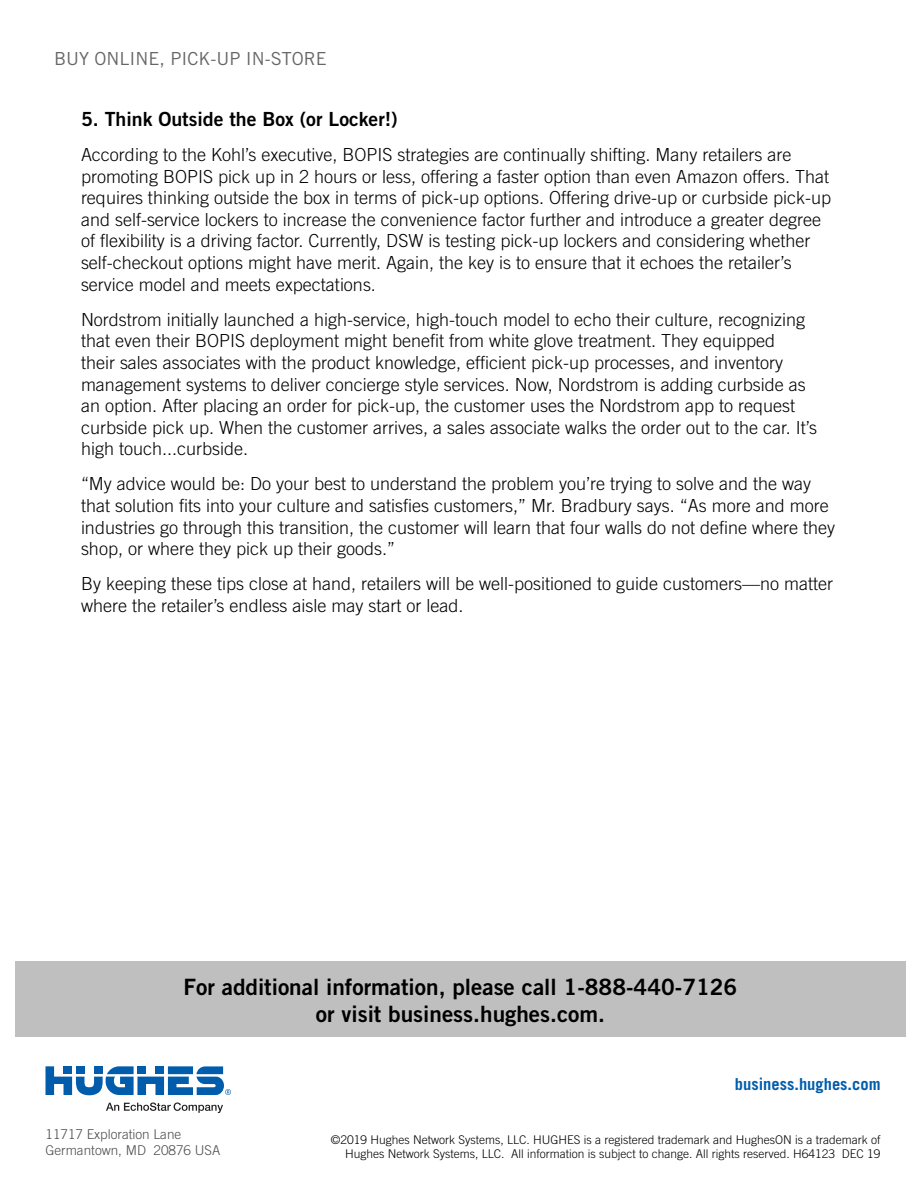
<style>
.page{position:relative;width:918px;height:1188px;background:#fff}
.page>*{position:absolute;margin:0;border:0;box-sizing:border-box;transform-origin:0 0}
.t1{font:22.5px/27px "Trade Gothic Bold Two";color:#000;text-align:center}
.Content{font:19.5px "Trade Gothic Bold Two";color:#000}
.Content-2{font:300 18px/21.6px "Trade Gothic";color:#000}
.t2{font:18px "Trade Gothic";color:#666}
.t3{font:700 16.5px "Trade Gothic";color:#015dac}
.t4{font:300 13.5px/16.2px "Trade Gothic";color:#4d4d4d}
.t5{font:300 12px/14.4px "Trade Gothic";color:#000;text-align:right}
</style>
<div class="page">
<svg style="left:46px;top:1066px;width:185px;height:29px"></svg>
<svg style="left:106px;top:1103px;width:117px;height:10px"></svg>
<div style="left:15px;top:961px;width:891px;height:76px;background:#bfbfbf"></div>
<p class="t2" style="left:54px;top:48px;width:274px">BUY ONLINE, PICK-UP IN-STORE</p>
<p class="Content" style="left:81px;top:107px;width:318px">5. Think Outside the Box (or Locker!)</p>
<p class="Content-2" style="left:81px;top:144px;width:752px">According to the Kohl’s executive, BOPIS strategies are continually shifting. Many retailers are promoting BOPIS pick up in 2 hours or less, offering a faster option than even Amazon offers. That requires thinking outside the box in terms of pick-up options. Offering drive-up or curbside pick-up and self-service lockers to increase the convenience factor further and introduce a greater degree of flexibility is a driving factor. Currently, DSW is testing pick-up lockers and considering whether self-checkout options might have merit. Again, the key is to ensure that it echoes the retailer’s service model and meets expectations.</p>
<p class="Content-2" style="left:81px;top:308px;width:738px">Nordstrom initially launched a high-service, high-touch model to echo their culture, recognizing that even their BOPIS deployment might benefit from white glove treatment. They equipped<br>their sales associates with the product knowledge, efficient pick-up processes, and inventory management systems to deliver concierge style services. Now, Nordstrom is adding curbside as an option. After placing an order for pick-up, the customer uses the Nordstrom app to request curbside pick up. When the customer arrives, a sales associate walks the order out to the car. It’s high touch...curbside.</p>
<p class="Content-2" style="left:81px;top:473px;width:756px">“My advice would be: Do your best to understand the problem you’re trying to solve and the way that solution fits into your culture and satisfies customers,” Mr. Bradbury says. “As more and more industries go through this transition, the customer will learn that four walls do not define where they shop, or where they pick up their goods.”</p>
<p class="Content-2" style="left:81px;top:573px;width:754px">By keeping these tips close at hand, retailers will be well-positioned to guide customers—no matter where the retailer’s endless aisle may start or lead.</p>
<p class="t1" style="left:184px;top:973px;width:555px">For additional information, please call 1-888-440-7126 or visit business.hughes.com.</p>
<p class="t3" style="left:735px;top:1074px;width:147px">business.hughes.com</p>
<p class="t4" style="left:46px;top:1126px;width:176px">11717 Exploration Lane<br>Germantown, MD 20876 USA</p>
<p class="t5" style="left:331px;top:1132px;width:551px">©2019 Hughes Network Systems, LLC. HUGHES is a registered trademark and HughesON is a trademark of<br>Hughes Network Systems, LLC. All information is subject to change. All rights reserved. H64123 DEC 19</p>
</div>
